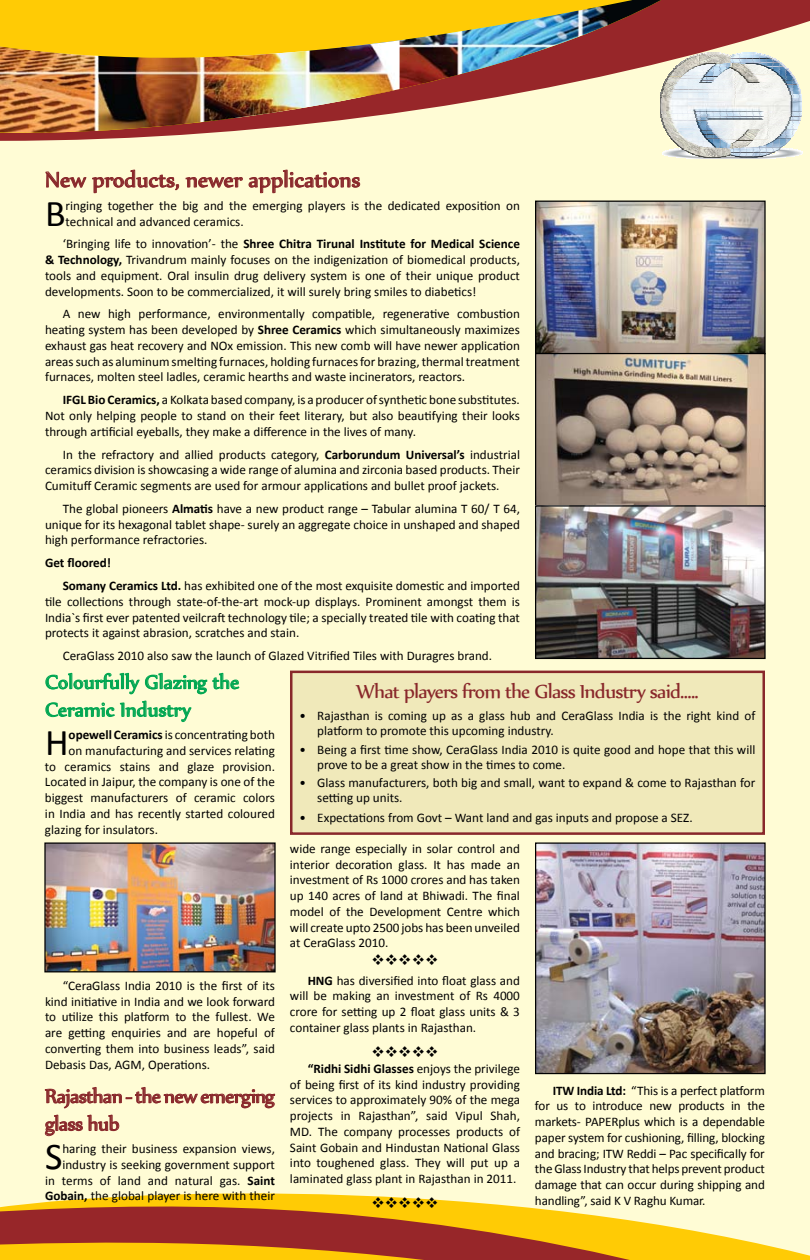
<style>
.page{position:relative;width:810px;height:1260px;background:#fffcd5}
.page>*{position:absolute;margin:0;border:0;box-sizing:border-box;transform-origin:0 0}
.t1{font:37.88px "Calibri";color:#000}
.t2{font:25.62px "Nyala";color:#89282b}
.t3{font:23.12px/27.8px "Nyala";letter-spacing:-.03em;color:#89282b}
.t4{font:23.12px/27.8px "Nyala";color:#00a651}
.t5{font:15px "Wingdings";color:#000}
.t6{font:13.12px/15.8px "Calibri";color:#000;text-align:justify}
.s1{font-weight:700}
</style>
<div class="page">
<img style="left:46px;top:844px;width:228px;height:126px">
<div style="left:44px;top:842px;width:232px;height:130px;border:1px solid #000"></div>
<svg style="left:0;top:0;width:810px;height:141px;fill:#972629"></svg>
<svg style="left:0;top:0;width:678px;height:137px;fill:#ffcb05"></svg>
<img style="left:235px;top:0;width:426px;height:118px">
<img style="left:0;top:40px;width:400px;height:95px">
<img style="left:687px;top:158px;width:88px;height:1px">
<img style="left:677px;top:157px;width:109px;height:1px">
<img style="left:668px;top:156px;width:127px;height:1px">
<img style="left:665px;top:155px;width:28px;height:1px">
<img style="left:693px;top:155px;width:106px;height:1px">
<img style="left:691px;top:153px;width:82px;height:2px">
<svg style="left:662px;top:152px;width:29px;height:3px"></svg>
<img style="left:663px;top:151px;width:110px;height:2px">
<svg style="left:773px;top:151px;width:29px;height:4px"></svg>
<img style="left:664px;top:151px;width:137px;height:1px">
<img style="left:671px;top:150px;width:125px;height:1px">
<img style="left:679px;top:149px;width:109px;height:1px">
<img style="left:660px;top:93px;width:142px;height:56px">
<img style="left:661px;top:88px;width:139px;height:6px">
<img style="left:663px;top:84px;width:136px;height:4px">
<img style="left:664px;top:81px;width:133px;height:3px">
<img style="left:666px;top:78px;width:130px;height:4px">
<img style="left:668px;top:75px;width:126px;height:3px">
<img style="left:669px;top:73px;width:123px;height:2px">
<img style="left:671px;top:71px;width:120px;height:3px">
<img style="left:672px;top:69px;width:117px;height:2px">
<img style="left:674px;top:67px;width:114px;height:3px">
<img style="left:675px;top:66px;width:111px;height:2px">
<img style="left:677px;top:65px;width:108px;height:2px">
<img style="left:678px;top:64px;width:105px;height:2px">
<img style="left:680px;top:63px;width:102px;height:1px">
<img style="left:681px;top:62px;width:99px;height:1px">
<img style="left:683px;top:60px;width:96px;height:2px">
<img style="left:685px;top:60px;width:92px;height:1px">
<img style="left:686px;top:59px;width:89px;height:1px">
<img style="left:688px;top:58px;width:86px;height:1px">
<img style="left:691px;top:57px;width:79px;height:1px">
<img style="left:693px;top:56px;width:76px;height:1px">
<img style="left:696px;top:55px;width:33px;height:1px">
<img style="left:732px;top:55px;width:34px;height:1px">
<svg style="left:698px;top:53px;width:29px;height:2px"></svg>
<svg style="left:735px;top:53px;width:28px;height:2px"></svg>
<svg style="left:45px;top:171px;width:41px;height:17px"></svg>
<svg style="left:92px;top:113px;width:87px;height:80px"></svg>
<svg style="left:186px;top:170px;width:174px;height:23px"></svg>
<svg style="left:136px;top:1193px;width:674px;height:67px"></svg>
<svg style="left:0;top:1196px;width:674px;height:64px;fill:#ffcb05"></svg>
<svg style="left:0;top:1210px;width:545px;height:50px"></svg>
<img style="left:537px;top:203px;width:227px;height:454px">
<div style="left:535px;top:201px;width:231px;height:153px;border:1px solid #000"></div>
<div style="left:535px;top:353px;width:231px;height:154px;border:1px solid #000"></div>
<div style="left:535px;top:505px;width:231px;height:154px;border:1px solid #000"></div>
<img style="left:537px;top:844px;width:227px;height:228px">
<div style="left:535px;top:842px;width:231px;height:232px;border:1px solid #000"></div>
<div style="left:291px;top:672px;width:473px;height:162px;background:#f0e9ba"></div>
<div style="left:290px;top:671px;width:475px;height:164px;border:2px solid #89282b"></div>
<svg style="left:45px;top:673px;width:194px;height:21px"></svg>
<svg style="left:45px;top:701px;width:146px;height:21px"></svg>
<svg style="left:45px;top:1087px;width:230px;height:22px"></svg>
<svg style="left:45px;top:1115px;width:74px;height:21px"></svg>
<h2 class="t2" style="left:45px;top:164px;width:317px">New products, newer applications</h2>
<h1 class="t1" style="left:45px;top:189px;width:22px">B</h1>
<p class="t6" style="left:66px;top:198px;width:456px">ringing together the big and the emerging players is the dedicated exposition on technical and advanced ceramics.</p>
<p class="t6" style="left:45px;top:236px;width:477px;text-indent:18px">‘Bringing life to innovation’- the <span class="s1">Shree Chitra Tirunal Institute for Medical Science &amp; Technology,</span> Trivandrum mainly focuses on the indigenization of biomedical products, tools and equipment. Oral insulin drug delivery system is one of their unique product developments. Soon to be commercialized, it will surely bring smiles to diabetics!</p>
<p class="t6" style="left:45px;top:306px;width:476px;text-indent:18px">A new high performance, environmentally compatible, regenerative combustion heating system has been developed by <span class="s1">Shree Ceramics</span> which simultaneously maximizes exhaust gas heat recovery and NOx emission. This new comb will have newer application areas such as aluminum smelting furnaces, holding furnaces for brazing, thermal treatment furnaces, molten steel ladles, ceramic hearths and waste incinerators, reactors.</p>
<p class="t6" style="left:45px;top:392px;width:476px;text-indent:18px"><span class="s1">IFGL Bio Ceramics,</span> a Kolkata based company, is a producer of synthetic bone substitutes.<br>Not only helping people to stand on their feet literary, but also beautifying their looks through artificial eyeballs, they make a difference in the lives of many.</p>
<p class="t6" style="left:45px;top:446px;width:477px;text-indent:18px">In the refractory and allied products category, <span class="s1">Carborundum Universal’s</span> industrial ceramics division is showcasing a wide range of alumina and zirconia based products. Their Cumituff Ceramic segments are used for armour applications and bullet proof jackets.</p>
<p class="t6" style="left:45px;top:501px;width:477px;text-indent:18px">The global pioneers <span class="s1">Almatis</span> have a new product range – Tabular alumina T 60/ T 64, unique for its hexagonal tablet shape- surely an aggregate choice in unshaped and shaped high performance refractories.</p>
<p class="t6" style="left:63px;top:552px;width:459px;line-height:22.9px;text-indent:-18px"><span class="s1">Get floored!<br>Somany Ceramics Ltd.</span> has exhibited one of the most exquisite domestic and imported</p>
<p class="t6" style="left:45px;top:594px;width:476px">tile collections through state-of-the-art mock-up displays. Prominent amongst them is India`s first ever patented veilcraft technology tile; a specially treated tile with coating that protects it against abrasion, scratches and stain.</p>
<p class="t6" style="left:63px;top:648px;width:431px">CeraGlass 2010 also saw the launch of Glazed Vitrified Tiles with Duragres brand.</p>
<h3 class="t3" style="left:356px;top:676px;width:344px">What players from the Glass Industry said.....</h3>
<p class="t6" style="left:317px;top:709px;width:440px;line-height:15px;text-indent:-18px">• Rajasthan is coming up as a glass hub and CeraGlass India is the right kind of platform to promote this upcoming industry.</p>
<p class="t6" style="left:317px;top:742px;width:440px;line-height:15px;text-indent:-18px">• Being a first time show, CeraGlass India 2010 is quite good and hope that this will prove to be a great show in the times to come.</p>
<p class="t6" style="left:317px;top:776px;width:440px;line-height:15px;text-indent:-18px">• Glass manufacturers, both big and small, want to expand &amp; come to Rajasthan for setting up units.</p>
<p class="t6" style="left:300px;top:810px;width:395px">• Expectations from Govt – Want land and gas inputs and propose a SEZ.</p>
<h3 class="t4" style="left:45px;top:667px;width:196px">Colourfully Glazing the<br>Ceramic Industry</h3>
<h1 class="t1" style="left:45px;top:718px;width:25px">H</h1>
<p class="t6" style="left:69px;top:727px;width:208px"><span class="s1">opewell Ceramics</span> is concentrating both</p>
<p class="t6" style="left:69px;top:743px;width:208px">on manufacturing and services relating</p>
<p class="t6" style="left:45px;top:758px;width:231px">to ceramics stains and glaze provision.</p>
<p class="t6" style="left:45px;top:774px;width:231px">Located in Jaipur, the company is one of the</p>
<p class="t6" style="left:45px;top:790px;width:231px">biggest manufacturers of ceramic colors</p>
<p class="t6" style="left:45px;top:806px;width:231px">in India and has recently started coloured</p>
<p class="t6" style="left:45px;top:821px;width:115px">glazing for insulators.</p>
<p class="t6" style="left:45px;top:978px;width:232px;text-indent:18px">“CeraGlass India 2010 is the first of its kind initiative in India and we look forward to utilize this platform to the fullest. We are getting enquiries and are hopeful of converting them into business leads”, said Debasis Das, AGM, Operations.</p>
<h3 class="t3" style="left:45px;top:1081px;width:232px">Rajasthan - the new emerging glass hub</h3>
<h1 class="t1" style="left:45px;top:1132px;width:19px">S</h1>
<p class="t6" style="left:45px;top:1141px;width:232px;text-align:right">haring their business expansion views, industry is seeking government support<br>in terms of land and natural gas. <span class="s1">Saint Gobain,</span> the global player is here with their</p>
<p class="t6" style="left:290px;top:841px;width:231px">wide range especially in solar control and interior decoration glass. It has made an investment of Rs 1000 crores and has taken up 140 acres of land at Bhiwadi. The final model of the Development Centre which will create upto 2500 jobs has been unveiled at CeraGlass 2010.</p>
<p class="t5" style="left:372px;top:952px;width:68px">❖❖❖❖❖</p>
<p class="t6" style="left:290px;top:973px;width:231px;text-indent:18px"><span class="s1">HNG</span> has diversified into float glass and will be making an investment of Rs 4000 crore for setting up 2 float glass units &amp; 3 container glass plants in Rajasthan.</p>
<p class="t5" style="left:372px;top:1044px;width:68px">❖❖❖❖❖</p>
<p class="t6" style="left:290px;top:1061px;width:232px;text-indent:18px"><span class="s1">“Ridhi Sidhi Glasses</span> enjoys the privilege of being first of its kind industry providing services to approximately 90% of the mega projects in Rajasthan”, said Vipul Shah, MD. The company processes products of Saint Gobain and Hindustan National Glass into toughened glass. They will put up a laminated glass plant in Rajasthan in 2011.</p>
<p class="t5" style="left:372px;top:1195px;width:68px">❖❖❖❖❖</p>
<p class="t6" style="left:535px;top:1082px;width:231px;text-indent:18px"><span class="s1">ITW India Ltd:</span> “This is a perfect platform for us to introduce new products in the markets- PAPERplus which is a dependable paper system for cushioning, filling, blocking and bracing; ITW Reddi – Pac specifically for the Glass Industry that helps prevent product damage that can occur during shipping and handling”, said K V Raghu Kumar.</p>
</div>
